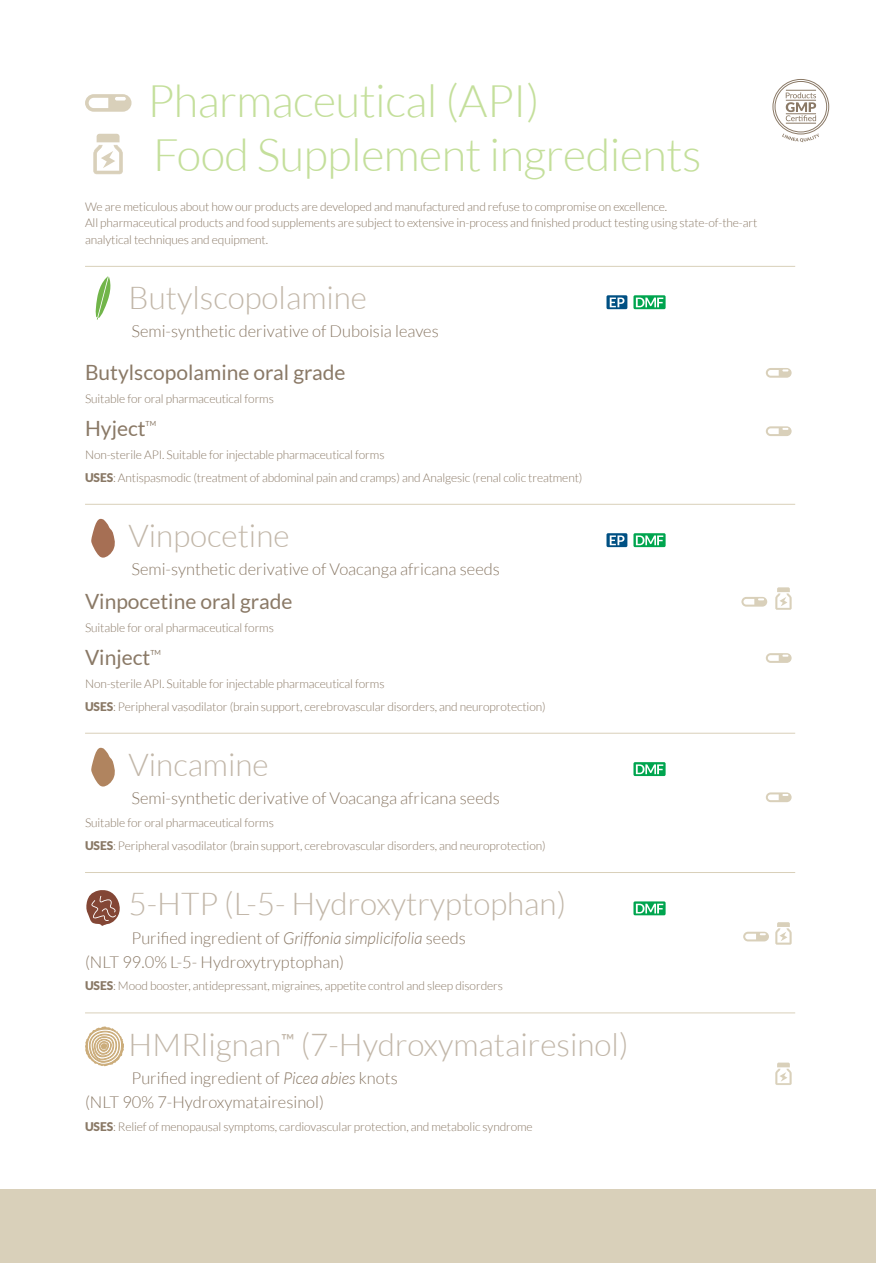
<style>
.page{position:relative;width:876px;height:1263px;background:#fff}
.page>*{position:absolute;margin:0;border:0;box-sizing:border-box;transform-origin:0 0}
.main_categories{font:300 45px/54px "Lato";letter-spacing:-.01em;color:#c4df9b}
.h1_green_-_new{font:300 31.5px "Lato";color:#c2b7a9}
.t1{font:21px "Lato";color:#8a7966}
.H2_subtitle{font:300 16.5px/24px "Lato";color:#8a7966}
.description_-_new{font:300 12px/16.5px "Lato";letter-spacing:-.01em;color:#8a7966}
.Uses{font:300 12px "Lato";letter-spacing:-.01em;color:#8a7966}
.t2{font:7.05px "Lato";color:#8a7966}
.s1{font-weight:900}
.s2{font-style:italic}
</style>
<div class="page">
<div style="left:0;top:1189px;width:876px;height:74px;background:#d9d0ba"></div>
<hr style="left:85px;top:266px;width:710px;height:1px;background:#d9d0ba">
<hr style="left:85px;top:504px;width:710px;height:1px;background:#d9d0ba">
<hr style="left:85px;top:733px;width:710px;height:1px;background:#d9d0ba">
<hr style="left:85px;top:872px;width:710px;height:1px;background:#d9d0ba">
<hr style="left:85px;top:1012px;width:710px;height:1px;background:#d9d0ba">
<svg style="left:85px;top:94px;width:47px;height:18px"></svg>
<svg style="left:93px;top:134px;width:30px;height:40px"></svg>
<svg style="left:95px;top:276px;width:16px;height:44px"></svg>
<svg style="left:606px;top:295px;width:21px;height:14px"></svg>
<svg style="left:610px;top:298px;width:14px;height:9px"></svg>
<svg style="left:633px;top:295px;width:33px;height:14px"></svg>
<svg style="left:636px;top:298px;width:27px;height:9px"></svg>
<svg style="left:766px;top:368px;width:26px;height:10px"></svg>
<svg style="left:766px;top:426px;width:26px;height:10px"></svg>
<svg style="left:91px;top:519px;width:24px;height:39px"></svg>
<svg style="left:606px;top:533px;width:21px;height:14px"></svg>
<svg style="left:610px;top:535px;width:14px;height:10px"></svg>
<svg style="left:633px;top:533px;width:33px;height:14px"></svg>
<svg style="left:636px;top:535px;width:27px;height:10px"></svg>
<svg style="left:741px;top:597px;width:26px;height:10px"></svg>
<svg style="left:775px;top:587px;width:17px;height:23px"></svg>
<svg style="left:766px;top:653px;width:26px;height:10px"></svg>
<svg style="left:91px;top:748px;width:24px;height:38px"></svg>
<svg style="left:633px;top:762px;width:33px;height:14px"></svg>
<svg style="left:636px;top:764px;width:27px;height:10px"></svg>
<svg style="left:766px;top:792px;width:26px;height:10px"></svg>
<svg style="left:86px;top:890px;width:34px;height:36px"></svg>
<svg style="left:633px;top:901px;width:33px;height:14px"></svg>
<svg style="left:636px;top:904px;width:27px;height:9px"></svg>
<svg style="left:743px;top:932px;width:26px;height:9px"></svg>
<svg style="left:775px;top:922px;width:17px;height:23px"></svg>
<svg style="left:85px;top:1026px;width:39px;height:41px"></svg>
<svg style="left:775px;top:1062px;width:17px;height:23px"></svg>
<svg style="left:782px;top:133px;width:37px;height:9px"></svg>
<div style="left:772px;top:79px;width:57px;height:55px;border:1px solid #8a7966;border-radius:50%"></div>
<div style="left:775px;top:81px;width:52px;height:51px;border:1px solid #8a7966;border-radius:50%"></div>
<svg style="left:786px;top:92px;width:30px;height:29px"></svg>
<hr style="left:786px;top:90px;width:30px;height:1px;background:#8a7966">
<hr style="left:786px;top:123px;width:30px;height:1px;background:#8a7966">
<hr style="left:786px;top:114px;width:30px;height:1px;background:#8a7966">
<hr style="left:786px;top:100px;width:30px;height:1px;background:#8a7966">
<p class="main_categories" style="left:148px;top:74px;width:555px">Pharmaceutical (API)<br>Food Supplement ingredients</p>
<p class="description_-_new" style="left:85px;top:198px;width:674px">We are meticulous about how our products are developed and manufactured and refuse to compromise on excellence.<br>All pharmaceutical products and food supplements are subject to extensive in-process and finished product testing using state-of-the-art analytical techniques and equipment.</p>
<p class="h1_green_-_new" style="left:129px;top:281px;width:240px">Butylscopolamine</p>
<p class="H2_subtitle" style="left:132px;top:320px;width:309px">Semi-synthetic derivative of Duboisia leaves</p>
<h2 class="t1" style="left:85px;top:360px;width:262px">Butylscopolamine oral grade</h2>
<p class="description_-_new" style="left:85px;top:390px;width:190px">Suitable for oral pharmaceutical forms</p>
<h2 class="t1" style="left:85px;top:417px;width:62px">Hyject</h2>
<h2 class="t2" style="left:146px;top:420px;width:12px">TM</h2>
<p class="description_-_new" style="left:85px;top:446px;width:301px">Non-sterile API. Suitable for injectable pharmaceutical forms</p>
<p class="Uses" style="left:85px;top:471px;width:499px"><span class="s1">USES</span>: Antispasmodic (treatment of abdominal pain and cramps) and Analgesic (renal colic treatment)</p>
<p class="h1_green_-_new" style="left:129px;top:519px;width:162px">Vinpocetine</p>
<p class="H2_subtitle" style="left:132px;top:557px;width:370px">Semi-synthetic derivative of Voacanga africana seeds</p>
<h2 class="t1" style="left:85px;top:589px;width:209px">Vinpocetine oral grade</h2>
<p class="description_-_new" style="left:85px;top:619px;width:190px">Suitable for oral pharmaceutical forms</p>
<h2 class="t1" style="left:85px;top:646px;width:67px">Vinject</h2>
<h2 class="t2" style="left:150px;top:648px;width:12px">TM</h2>
<p class="description_-_new" style="left:85px;top:675px;width:301px">Non-sterile API. Suitable for injectable pharmaceutical forms</p>
<p class="Uses" style="left:85px;top:700px;width:462px"><span class="s1">USES</span>: Peripheral vasodilator (brain support, cerebrovascular disorders, and neuroprotection)</p>
<p class="h1_green_-_new" style="left:129px;top:748px;width:142px">Vincamine</p>
<p class="H2_subtitle" style="left:132px;top:786px;width:370px">Semi-synthetic derivative of Voacanga africana seeds</p>
<p class="description_-_new" style="left:85px;top:815px;width:190px">Suitable for oral pharmaceutical forms</p>
<p class="Uses" style="left:85px;top:839px;width:462px"><span class="s1">USES</span>: Peripheral vasodilator (brain support, cerebrovascular disorders, and neuroprotection)</p>
<p class="h1_green_-_new" style="left:129px;top:887px;width:439px">5-HTP (L-5- Hydroxytryptophan)</p>
<p class="H2_subtitle" style="left:85px;top:926px;width:382px;text-indent:46px">Purified ingredient of <span class="s2">Griffonia simplicifolia</span> seeds (NLT 99.0% L-5- Hydroxytryptophan)</p>
<p class="Uses" style="left:85px;top:980px;width:419px"><span class="s1">USES</span>: Mood booster, antidepressant, migraines, appetite control and sleep disorders</p>
<p class="h1_green_-_new" style="left:129px;top:1027px;width:501px">HMRlignan<sup>™</sup> (7-Hydroxymatairesinol)</p>
<p class="H2_subtitle" style="left:85px;top:1066px;width:314px;text-indent:46px">Purified ingredient of <span class="s2">Picea abies</span> knots (NLT 90% 7-Hydroxymatairesinol)</p>
<p class="Uses" style="left:85px;top:1120px;width:449px"><span class="s1">USES</span>: Relief of menopausal symptoms, cardiovascular protection, and metabolic syndrome</p>
</div>
